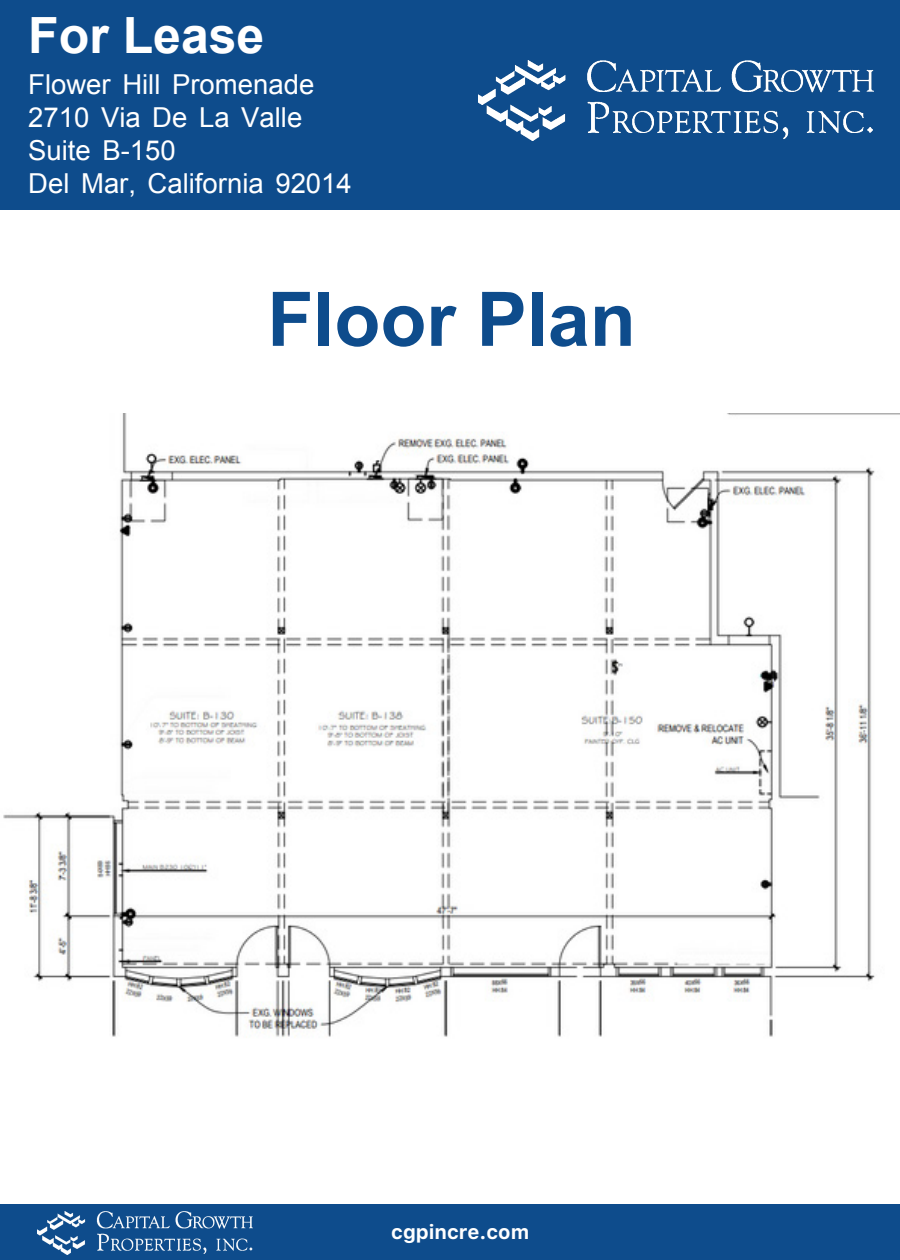
<style>
.page{position:relative;width:900px;height:1260px;background:#fff}
.page>*{position:absolute;margin:0;border:0;box-sizing:border-box;transform-origin:0 0}
.t1{font:700 75.25px "Arial";color:#0e4c8c}
.t2{font:700 50px "Arial";color:#fff}
.t3{font:27.5px/33px "Arial";color:#fff}
.t4{font:700 20px "Galvji";color:#fff}
</style>
<div class="page">
<div style="left:0;top:0;width:900px;height:209px;background:#0e4c8c"></div>
<img style="left:3px;top:414px;width:896px;height:623px">
<div style="left:0;top:1204px;width:900px;height:56px;background:#0e4c8c"></div>
<img style="left:37px;top:1211px;width:215px;height:44px">
<img style="left:478px;top:60px;width:396px;height:81px">
<h2 class="t2" style="left:28px;top:2px;width:238px">For Lease</h2>
<p class="t3" style="left:28px;top:69px;width:325px">Flower Hill Promenade<br>2710 Via De La Valle<br>Suite B-150<br>Del Mar, California 92014</p>
<p class="t1" style="left:267px;top:270px;width:370px">Floor Plan</p>
<p class="t4" style="left:391px;top:1220px;width:139px">cgpincre.com</p>
</div>
